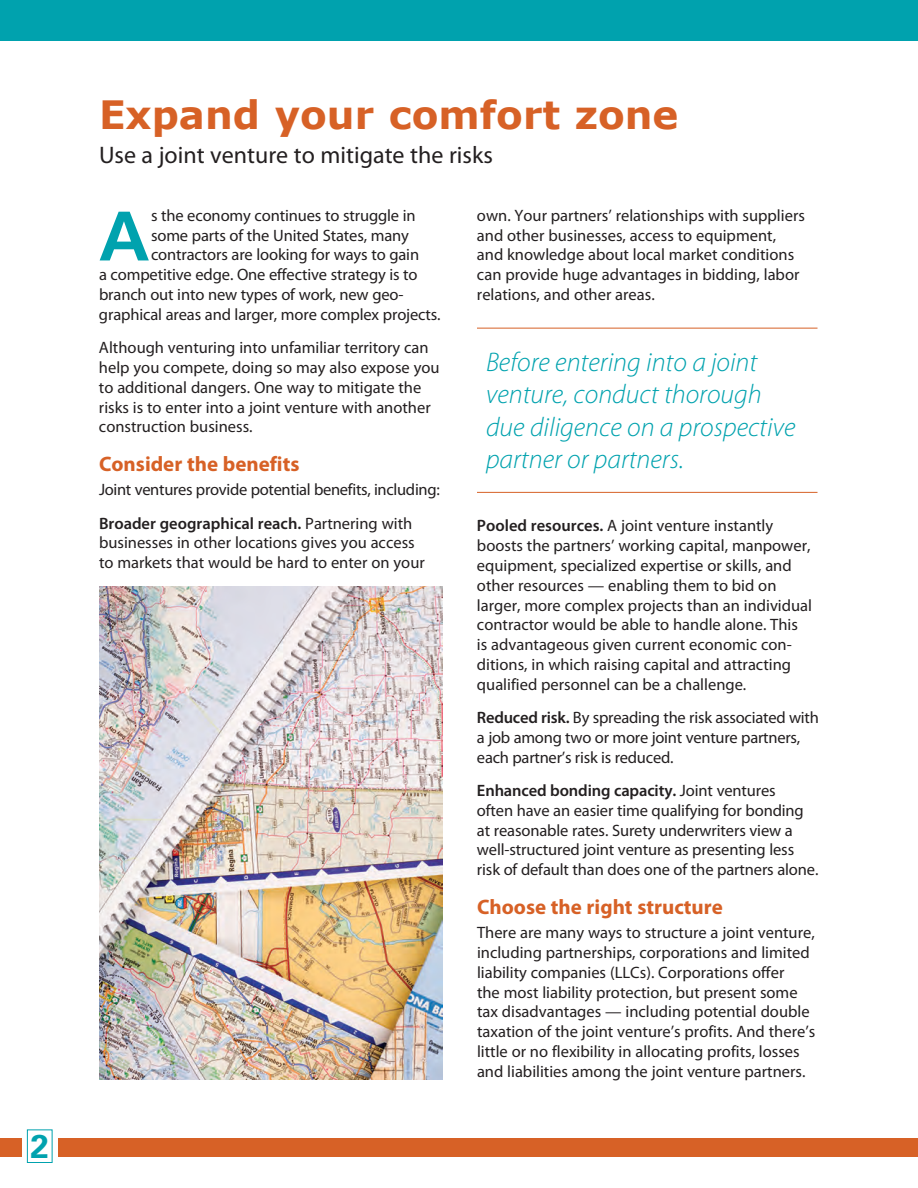
<style>
.page{position:relative;width:918px;height:1188px;background:#fff}
.page>*{position:absolute;margin:0;border:0;box-sizing:border-box;transform-origin:0 0}
.First_paragraph{font:700 69.9px "Frutiger LT Std";color:#00a2ae}
.Headlines{font:700 39px "Verdana";color:#d76126}
.t1{font:700 33px "Univers LT Std";color:#00a2ae}
.Outquote{font:italic 300 27px/32.4px "Myriad Pro";color:#00a2ae}
.Deck{font:24px "Myriad Pro";color:#231f20}
.Subhead{font:700 21px "Myriad Pro";color:#d76126}
.Body{font:16.5px/19.8px "Myriad Pro";color:#231f20}
.First_paragraph-2{font:16.5px "Myriad Pro";letter-spacing:-.01em;color:#231f20}
.Body-2{font:16.5px "Myriad Pro";letter-spacing:-.02em;color:#231f20}
.s1{font-weight:600}
</style>
<div class="page">
<div style="left:0;top:0;width:918px;height:40px;background:#00a2ae"></div>
<div style="left:0;top:1138px;width:918px;height:18px;background:#d76126"></div>
<div style="left:22px;top:1134px;width:36px;height:28px;background:#fff"></div>
<div style="left:27px;top:1130px;width:25px;height:33px;border:1px solid #00a2ae"></div>
<img style="left:99px;top:586px;width:343px;height:494px">
<hr style="left:477px;top:492px;width:341px;height:1px;background:#d76126">
<hr style="left:477px;top:328px;width:341px;height:1px;background:#d76126">
<p class="t1" style="left:31px;top:1127px;width:20px">2</p>
<p class="Headlines" style="left:99px;top:87px;width:581px">Expand your comfort zone</p>
<p class="Deck" style="left:99px;top:142px;width:395px">Use a joint venture to mitigate the risks</p>
<p class="First_paragraph" style="left:99px;top:195px;width:52px">A</p>
<p class="First_paragraph-2" style="left:151px;top:206px;width:266px">s the economy continues to struggle in</p>
<p class="First_paragraph-2" style="left:151px;top:226px;width:260px">some parts of the United States, many</p>
<p class="First_paragraph-2" style="left:151px;top:246px;width:270px">contractors are looking for ways to gain</p>
<p class="First_paragraph-2" style="left:99px;top:266px;width:320px">a competitive edge. One effective strategy is to</p>
<p class="First_paragraph-2" style="left:99px;top:286px;width:306px">branch out into new types of work, new geo-</p>
<p class="First_paragraph-2" style="left:99px;top:305px;width:343px">graphical areas and larger, more complex projects.</p>
<p class="Body" style="left:99px;top:338px;width:342px">Although venturing into unfamiliar territory can help you compete, doing so may also expose you to additional dangers. One way to mitigate the risks is to enter into a joint venture with another construction business.</p>
<p class="Subhead" style="left:99px;top:452px;width:202px">Consider the benefits</p>
<p class="Body-2" style="left:99px;top:481px;width:342px">Joint ventures provide potential benefits, including:</p>
<p class="Body" style="left:99px;top:514px;width:327px"><span class="s1">Broader geographical reach.</span> Partnering with businesses in other locations gives you access to markets that would be hard to enter on your</p>
<p class="Body" style="left:477px;top:206px;width:329px">own. Your partners’ relationships with suppliers and other businesses, access to equipment, and knowledge about local market conditions can provide huge advantages in bidding, labor relations, and other areas.</p>
<p class="Outquote" style="left:486px;top:346px;width:311px">Before entering into a joint venture, conduct thorough due diligence on a prospective partner or partners.</p>
<p class="Body" style="left:477px;top:516px;width:337px"><span class="s1">Pooled resources.</span> A joint venture instantly boosts the partners’ working capital, manpower, equipment, specialized expertise or skills, and other resources — enabling them to bid on larger, more complex projects than an individual contractor would be able to handle alone. This is advantageous given current economic con&shy;ditions, in which raising capital and attracting qualified personnel can be a challenge.</p>
<p class="Body" style="left:477px;top:708px;width:343px"><span class="s1">Reduced risk.</span> By spreading the risk associated with a job among two or more joint venture partners, each partner’s risk is reduced.</p>
<p class="Body" style="left:477px;top:781px;width:343px"><span class="s1">Enhanced bonding capacity.</span> Joint ventures<br>often have an easier time qualifying for bonding at reasonable rates. Surety underwriters view a well-structured joint venture as presenting less risk of default than does one of the partners alone.</p>
<p class="Subhead" style="left:477px;top:895px;width:247px">Choose the right structure</p>
<p class="Body" style="left:477px;top:923px;width:340px">There are many ways to structure a joint venture, including partnerships, corporations and limited liability companies (LLCs). Corporations offer<br>the most liability protection, but present some tax disadvantages — including potential double taxation of the joint venture’s profits. And there’s little or no flexibility in allocating profits, losses and liabilities among the joint venture partners.</p>
</div>
